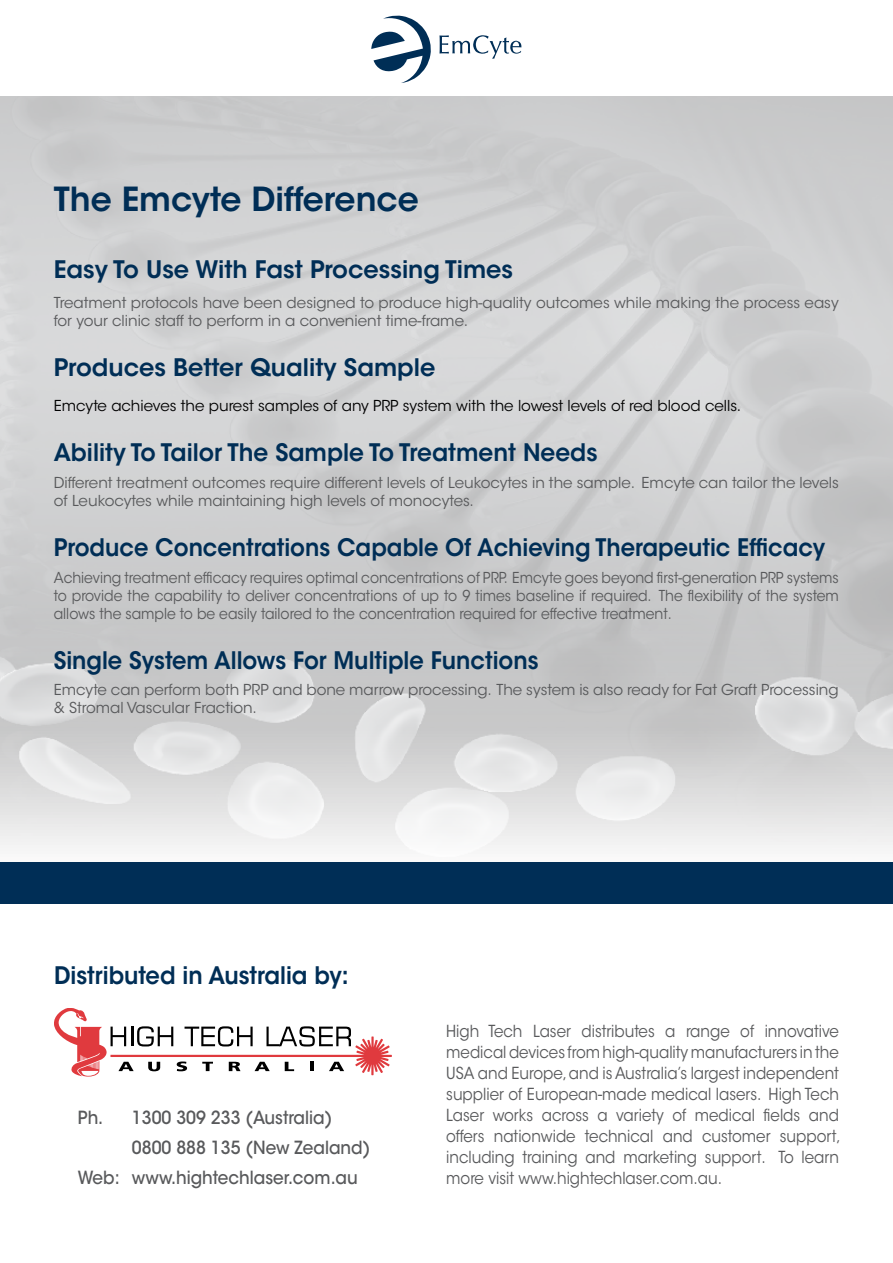
<style>
.page{position:relative;width:893px;height:1263px;background:#fff}
.page>*{position:absolute;margin:0;border:0;box-sizing:border-box;transform-origin:0 0}
.t1{font:600 33px "ITC Avant Garde Std";color:#002e56}
.t2{font:600 24px "ITC Avant Garde Std";color:#002e56;scale:.94 1}
.t3{font:600 24px "ITC Avant Garde Std";color:#002e56}
.t4{font:500 18px "ITC Avant Garde Std";color:#58595b;scale:.93 1}
.t5{font:16.5px/21px "ITC Avant Garde Std";color:#58595b;text-align:justify;scale:.91 1}
.t6{font:15px/18px "ITC Avant Garde Std";color:#58595b}
.t7{font:15px/18px "ITC Avant Garde Std";color:#58595b;text-align:justify;scale:.93 1}
.t8{font:15px "ITC Avant Garde Std";color:#000}
</style>
<div class="page">
<div style="left:0;top:862px;width:893px;height:41px;background:#002e56"></div>
<svg style="left:371px;top:15px;width:150px;height:68px"></svg>
<svg style="left:54px;top:1008px;width:338px;height:68px"></svg>
<h1 class="t1" style="left:54px;top:178px;width:367px">The Emcyte Difference</h1>
<h2 class="t3" style="left:54px;top:254px;width:461px">Easy To Use With Fast Processing Times</h2>
<p class="t6" style="left:54px;top:294px;width:786px">Treatment protocols have been designed to produce high-quality outcomes while making the process easy for your clinic staff to perform in a convenient time-frame.</p>
<h2 class="t3" style="left:54px;top:352px;width:383px">Produces Better Quality Sample</h2>
<p class="t8" style="left:54px;top:397px;width:689px">Emcyte achieves the purest samples of any PRP system with the lowest levels of red blood cells.</p>
<h2 class="t3" style="left:54px;top:437px;width:545px">Ability To Tailor The Sample To Treatment Needs</h2>
<p class="t6" style="left:54px;top:474px;width:786px">Different treatment outcomes require different levels of Leukocytes in the sample. Emcyte can tailor the levels of Leukocytes while maintaining high levels of monocytes.</p>
<h2 class="t2" style="left:54px;top:532px;width:822px">Produce Concentrations Capable Of Achieving Therapeutic Efficacy</h2>
<p class="t7" style="left:54px;top:568px;width:846px">Achieving treatment efficacy requires optimal concentrations of PRP. Emcyte goes beyond first-generation PRP systems to provide the capability to deliver concentrations of up to 9 times baseline if required. The flexibility of the system allows the sample to be easily tailored to the concentration required for effective treatment.</p>
<h2 class="t2" style="left:54px;top:645px;width:517px">Single System Allows For Multiple Functions</h2>
<p class="t6" style="left:54px;top:681px;width:786px">Emcyte can perform both PRP and bone marrow processing. The system is also ready for Fat Graft Processing &amp; Stromal Vascular Fraction.</p>
<h2 class="t2" style="left:54px;top:960px;width:315px">Distributed in Australia by:</h2>
<p class="t4" style="left:78px;top:1106px;width:275px">Ph. 1300 309 233 (Australia)</p>
<p class="t4" style="left:132px;top:1136px;width:258px">0800 888 135 (New Zealand)</p>
<p class="t4" style="left:78px;top:1166px;width:302px">Web: www.hightechlaser.com.au</p>
<p class="t5" style="left:446px;top:1020px;width:435px">High Tech Laser distributes a range of innovative medical devices from high-quality manufacturers in the USA and Europe, and is Australia’s largest independent supplier of European-made medical lasers. High Tech Laser works across a variety of medical fields and offers nationwide technical and customer support, including training and marketing support. To learn more visit www.hightechlaser.com.au.</p>
</div>
